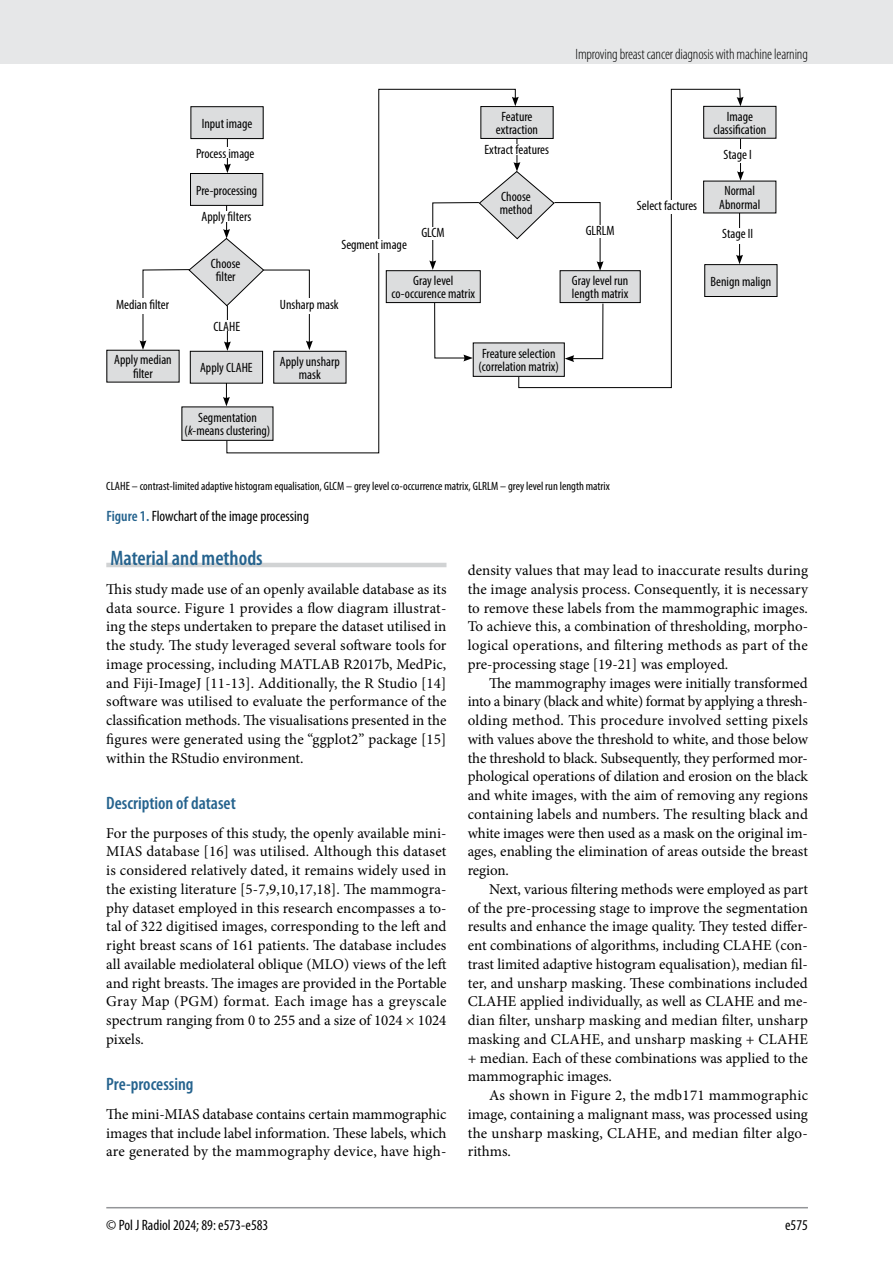
<style>
.page{position:relative;width:893px;height:1263px;background:#fff}
.page>*{position:absolute;margin:0;border:0;box-sizing:border-box;transform-origin:0 0}
.t1{font:600 condensed 21px "Myriad Pro";color:#25638e}
.t2{font:600 condensed 18px "Myriad Pro";color:#25638e}
.t3{font:15px/18.8px "Minion Pro";color:#000;text-align:justify}
.t4{font:condensed 15px "Myriad Pro";color:#000}
.t5{font:300 condensed 15px "Myriad Pro";letter-spacing:-.01em;color:#000}
.t6{font:condensed 13.5px/13.5px "Myriad Pro";color:#000;text-align:center}
.t7{font:condensed 12px "Myriad Pro";color:#000}
.s1{font-style:italic}
.s2{font-weight:600;color:#25638e}
</style>
<div class="page">
<div style="left:0;top:0;width:893px;height:64px;background:#e6e7e8"></div>
<hr style="left:106px;top:1207px;width:702px;height:1px;background:#939598">
<svg style="left:741px;top:171px;width:3px;height:10px"></svg>
<svg style="left:223px;top:384px;width:3px;height:21px"></svg>
<hr style="left:106px;top:563px;width:340px;height:4px;background:#d1d3d4">
<div style="left:107px;top:350px;width:72px;height:32px;background:#dcddde"></div>
<div style="left:190px;top:351px;width:73px;height:32px;background:#dcddde"></div>
<div style="left:190px;top:351px;width:73px;height:33px;border:1px solid #000"></div>
<div style="left:191px;top:107px;width:72px;height:32px;background:#dcddde"></div>
<div style="left:190px;top:106px;width:74px;height:33px;border:1px solid #000"></div>
<div style="left:704px;top:106px;width:72px;height:32px;background:#dcddde"></div>
<div style="left:703px;top:106px;width:73px;height:33px;border:1px solid #000"></div>
<div style="left:190px;top:173px;width:73px;height:32px;background:#dcddde"></div>
<div style="left:190px;top:173px;width:73px;height:33px;border:1px solid #000"></div>
<div style="left:704px;top:181px;width:72px;height:32px;background:#dcddde"></div>
<div style="left:705px;top:265px;width:72px;height:31px;background:#dcddde"></div>
<div style="left:704px;top:264px;width:73px;height:33px;border:1px solid #000"></div>
<div style="left:481px;top:107px;width:72px;height:31px;background:#dcddde"></div>
<div style="left:182px;top:407px;width:91px;height:33px;background:#dcddde"></div>
<div style="left:182px;top:406px;width:91px;height:35px;border:1px solid #000"></div>
<svg style="left:140px;top:204px;width:86px;height:147px"></svg>
<svg style="left:226px;top:89px;width:290px;height:365px"></svg>
<svg style="left:512px;top:97px;width:6px;height:9px"></svg>
<svg style="left:518px;top:89px;width:223px;height:299px"></svg>
<svg style="left:737px;top:97px;width:6px;height:9px"></svg>
<div style="left:635px;top:200px;width:64px;height:13px;background:#fff"></div>
<div style="left:335px;top:239px;width:78px;height:14px;background:#fff"></div>
<p class="t5" style="left:576px;top:45px;width:234px">Improving breast cancer diagnosis with machine learning</p>
<p class="t6" style="left:202px;top:116px;width:52px">Input image</p>
<p class="t6" style="left:713px;top:109px;width:54px">Image classification</p>
<p class="t6" style="left:496px;top:109px;width:44px">Feature extraction</p>
<p class="t6" style="left:484px;top:143px;width:66px">Extract features</p>
<p class="t6" style="left:196px;top:146px;width:60px">Process image</p>
<p class="t6" style="left:724px;top:148px;width:30px">Stage I</p>
<p class="t6" style="left:196px;top:183px;width:63px">Pre-processing</p>
<p class="t6" style="left:719px;top:184px;width:43px">Normal<br>Abnormal</p>
<p class="t6" style="left:500px;top:190px;width:34px;text-align:left">Choose method</p>
<p class="t6" style="left:504px;top:191px;width:31px">Choose filter</p>
<p class="t6" style="left:637px;top:199px;width:62px">Select factures</p>
<p class="t6" style="left:202px;top:210px;width:51px">Apply filters</p>
<p class="t6" style="left:116px;top:297px;width:55px">Median filter</p>
<p class="t6" style="left:114px;top:353px;width:59px">Apply median filter</p>
<p class="t6" style="left:211px;top:257px;width:31px">Choose filter</p>
<p class="t6" style="left:214px;top:258px;width:31px">Choose filter</p>
<p class="t6" style="left:214px;top:319px;width:28px">CLAHE</p>
<p class="t6" style="left:200px;top:361px;width:54px">Apply CLAHE</p>
<p class="t6" style="left:341px;top:238px;width:67px">Segment image</p>
<p class="t6" style="left:421px;top:226px;width:25px">GLCM</p>
<p class="t6" style="left:280px;top:297px;width:60px">Unsharp mask</p>
<p class="t6" style="left:280px;top:354px;width:61px">Apply unsharp mask</p>
<p class="t6" style="left:391px;top:274px;width:85px">Gray level co-occurence matrix</p>
<p class="t6" style="left:479px;top:347px;width:82px;text-align:left">Freature selection (correlation matrix)</p>
<p class="t6" style="left:185px;top:411px;width:87px">Segmentation (<span class="s1">k</span>-means clustering)</p>
<p class="t6" style="left:586px;top:224px;width:30px">GLRLM</p>
<p class="t6" style="left:572px;top:274px;width:58px;text-align:left">Gray level run length matrix</p>
<p class="t7" style="left:106px;top:479px;width:505px">CLAHE – contrast-limited adaptive histogram equalisation, GLCM – grey level co-occurrence matrix, GLRLM – grey level run length matrix</p>
<p class="t4" style="left:106px;top:507px;width:204px"><span class="s2">Figure 1.</span> Flowchart of the image processing</p>
<p class="t6" style="left:722px;top:227px;width:32px">Stage II</p>
<p class="t6" style="left:710px;top:274px;width:62px">Benign malign</p>
<h1 class="t1" style="left:111px;top:545px;width:154px">Material and methods</h1>
<p class="t3" style="left:106px;top:580px;width:342px">This study made use of an openly available database as its data source. Figure 1 provides a flow diagram illustrat&shy;ing the steps undertaken to prepare the dataset utilised in the study. The study leveraged several software tools for image processing, including MATLAB R2017b, MedPic, and Fiji-ImageJ [11-13]. Additionally, the R Studio [14] software was utilised to evaluate the performance of the classification methods. The visualisations presented in the figures were generated using the “ggplot2” package [15] within the RStudio environment.</p>
<p class="t2" style="left:106px;top:792px;width:131px">Description of dataset</p>
<p class="t3" style="left:106px;top:823px;width:342px">For the purposes of this study, the openly available mini-MIAS database [16] was utilised. Although this dataset is considered relatively dated, it remains widely used in the existing literature [5-7,9,10,17,18]. The mammogra&shy;phy dataset employed in this research encompasses a to&shy;tal of 322 digitised images, corresponding to the left and right breast scans of 161 patients. The database includes all available mediolateral oblique (MLO) views of the left and right breasts. The images are provided in the Portable Gray Map (PGM) format. Each image has a greyscale spectrum ranging from 0 to 255 and a size of 1024 × 1024 pixels.</p>
<p class="t2" style="left:106px;top:1073px;width:89px">Pre-processing</p>
<p class="t3" style="left:106px;top:1105px;width:342px">The mini-MIAS database contains certain mammographic images that include label information. These labels, which are generated by the mammography device, have high-</p>
<p class="t3" style="left:468px;top:561px;width:342px">density values that may lead to inaccurate results during the image analysis process. Consequently, it is necessary to remove these labels from the mammographic images.<br>To achieve this, a combination of thresholding, morpho&shy;logical operations, and filtering methods as part of the pre-processing stage [19-21] was employed.</p>
<p class="t3" style="left:468px;top:673px;width:342px;text-indent:21px">The mammography images were initially transformed into a binary (black and white) format by applying a thresh&shy;olding method. This procedure involved setting pixels with values above the threshold to white, and those below the threshold to black. Subsequently, they performed mor&shy;phological operations of dilation and erosion on the black and white images, with the aim of removing any regions containing labels and numbers. The resulting black and white images were then used as a mask on the original im&shy;ages, enabling the elimination of areas outside the breast region.</p>
<p class="t3" style="left:468px;top:880px;width:342px;text-indent:21px">Next, various filtering methods were employed as part of the pre-processing stage to improve the segmentation results and enhance the image quality. They tested differ&shy;ent combinations of algorithms, including CLAHE (con&shy;trast limited adaptive histogram equalisation), median fil&shy;ter, and unsharp masking. These combinations included CLAHE applied individually, as well as CLAHE and me&shy;dian filter, unsharp masking and median filter, unsharp masking and CLAHE, and unsharp masking + CLAHE + median. Each of these combinations was applied to the mammographic images.</p>
<p class="t3" style="left:468px;top:1086px;width:342px;text-align:left;text-indent:21px">As shown in Figure 2, the mdb171 mammographic image, containing a malignant mass, was processed using the unsharp masking, CLAHE, and median filter algo&shy;rithms.</p>
<p class="t4" style="left:106px;top:1216px;width:164px">© Pol J Radiol 2024; 89: e573-e583</p>
<p class="t4" style="left:785px;top:1216px;width:24px">e575</p>
</div>
